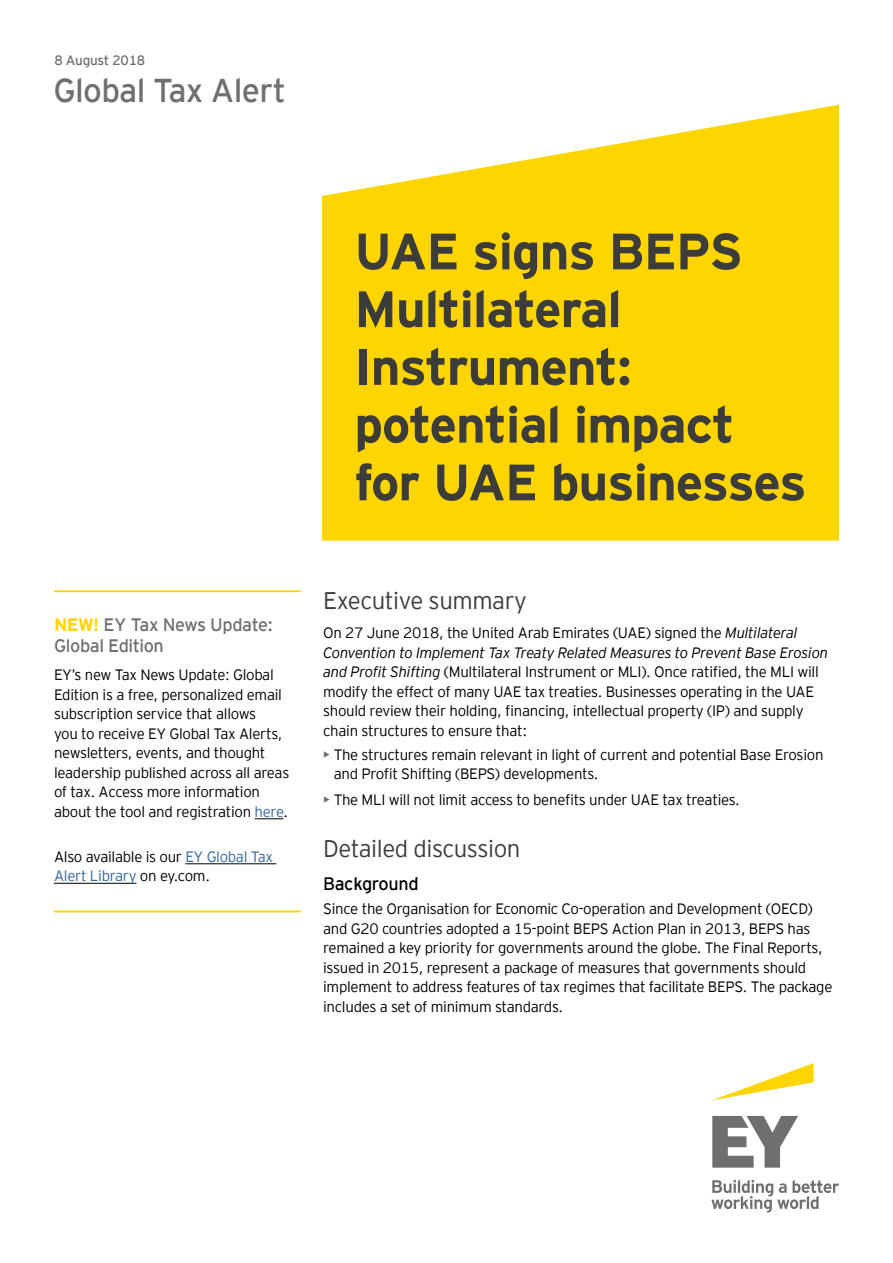
<style>
.page{position:relative;width:893px;height:1263px;background:#fff}
.page>*{position:absolute;margin:0;border:0;box-sizing:border-box;transform-origin:0 0}
.t1{font:700 51px/57.8px "EY Interstate";letter-spacing:-.02em;color:#3c3c3b}
.t2{font:33px "EY Interstate";letter-spacing:-.02em;color:#706f6f}
.t3{font:300 24px "EY Interstate";letter-spacing:-.02em;color:#3c3c3b}
.t4{font:18px/21px "EY Interstate";letter-spacing:-.025em;color:#706f6f}
.t5{font:18px "EY Interstate";letter-spacing:-.02em;color:#000}
.t6{font:300 15px/19.5px "EY Interstate";letter-spacing:-.02em;color:#000}
.t7{font:13.5px "EY Interstate";letter-spacing:-.02em;color:#706f6f}
.s1{font-weight:700;color:#ffd500}
.s2{color:#369}
.s3{font-style:italic}
.s4{font-weight:400;color:#706f6f}
</style>
<div class="page">
<svg style="left:322px;top:105px;width:517px;height:436px;background:#ffd91a"></svg>
<hr style="left:54px;top:590px;width:247px;height:2px;background:#ffd500">
<svg style="left:255px;top:818px;width:28px;height:1px"></svg>
<hr style="left:185px;top:863px;width:91px;height:1px;background:#000">
<hr style="left:54px;top:883px;width:82px;height:1px;background:#000">
<hr style="left:54px;top:910px;width:247px;height:2px;background:#ffd500">
<svg style="left:713px;top:1063px;width:101px;height:37px"></svg>
<svg style="left:711px;top:1116px;width:128px;height:96px"></svg>
<p class="t7" style="left:54px;top:50px;width:92px">8 August 2018</p>
<h2 class="t2" style="left:53px;top:67px;width:234px">Global Tax Alert</h2>
<h1 class="t1" style="left:354px;top:219px;width:454px">UAE signs BEPS<br>Multilateral<br>Instrument: potential impact for UAE businesses</h1>
<p class="t4" style="left:54px;top:613px;width:220px"><span class="s1">NEW!</span> EY Tax News Update:<br>Global Edition</p>
<p class="t6" style="left:54px;top:664px;width:237px">EY’s new Tax News Update: Global Edition is a free, personalized email subscription service that allows<br>you to receive EY Global Tax Alerts, newsletters, events, and thought leadership published across all areas of tax. Access more information about the tool and registration <span class="s2">here</span>.</p>
<p class="t6" style="left:54px;top:846px;width:221px">Also available is our <span class="s2">EY Global Tax<br>Alert Library</span> on ey.com.</p>
<h3 class="t3" style="left:323px;top:584px;width:205px">Executive summary</h3>
<p class="t6" style="left:323px;top:622px;width:507px">On 27 June 2018, the United Arab Emirates (UAE) signed the <span class="s3">Multilateral Convention to Implement Tax Treaty Related Measures to Prevent Base Erosion and Profit Shifting</span> (Multilateral Instrument or MLI). Once ratified, the MLI will modify the effect of many UAE tax treaties. Businesses operating in the UAE should review their holding, financing, intellectual property (IP) and supply chain structures to ensure that:</p>
<p class="t6" style="left:334px;top:743px;width:491px;text-indent:-10px"><span class="s4">•</span> The structures remain relevant in light of current and potential Base Erosion and Profit Shifting (BEPS) developments.</p>
<p class="t6" style="left:323px;top:788px;width:418px"><span class="s4">•</span> The MLI will not limit access to benefits under UAE tax treaties.</p>
<h3 class="t3" style="left:323px;top:831px;width:199px">Detailed discussion</h3>
<p class="t5" style="left:323px;top:871px;width:97px">Background</p>
<p class="t6" style="left:323px;top:898px;width:511px">Since the Organisation for Economic Co-operation and Development (OECD) and G20 countries adopted a 15-point BEPS Action Plan in 2013, BEPS has remained a key priority for governments around the globe. The Final Reports, issued in 2015, represent a package of measures that governments should implement to address features of tax regimes that facilitate BEPS. The package includes a set of minimum standards.</p>
</div>
